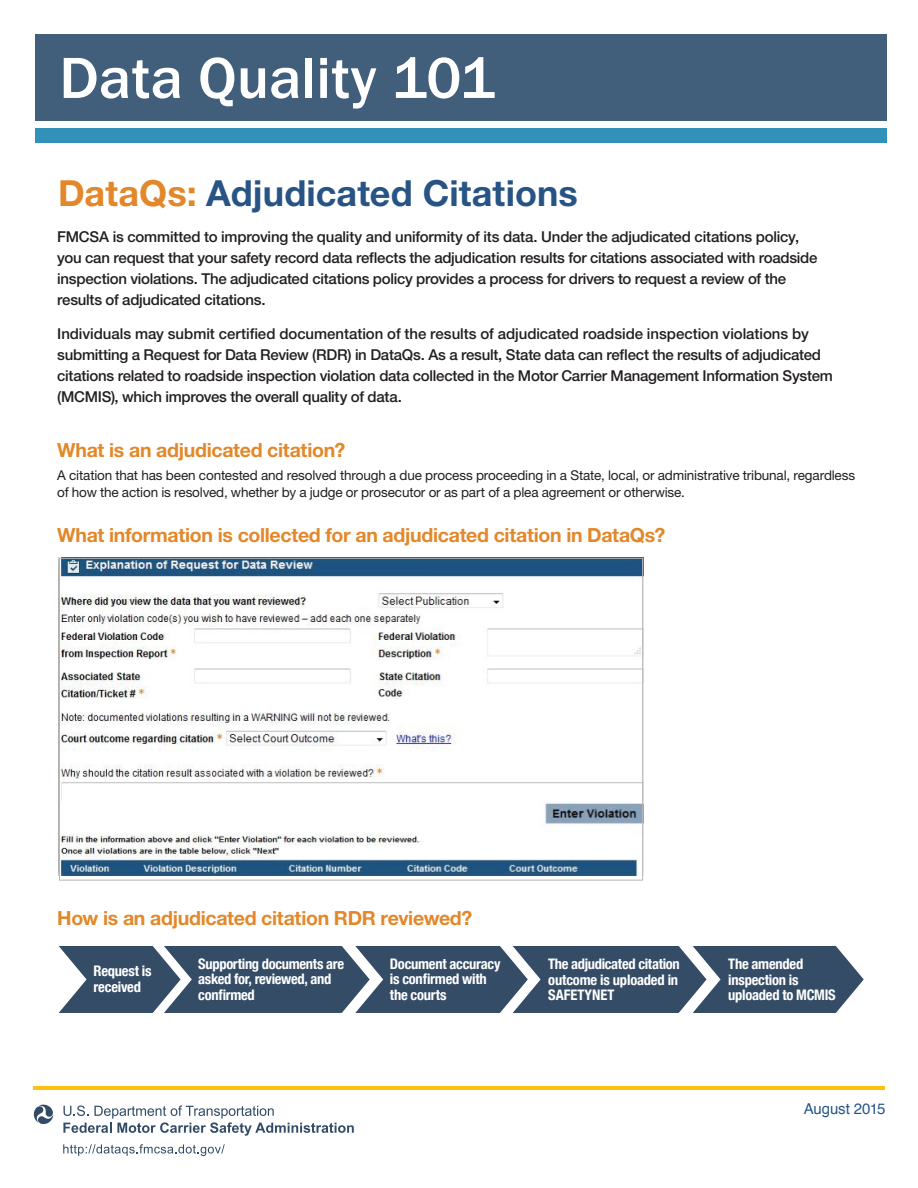
<style>
.page{position:relative;width:918px;height:1188px;background:#fff}
.page>*{position:absolute;margin:0;border:0;box-sizing:border-box;transform-origin:0 0}
.t1{font:500 60px "Franklin Gothic";color:#fff}
.t2{font:700 36px "Helvetica Neue LT Std";color:#275484}
.t3{font:700 19.5px "Helvetica Neue LT Std";letter-spacing:-.015em;color:#e3882a}
.t4{font:500 15px/21px "Helvetica Neue LT Std";letter-spacing:-.015em;color:#231f20}
.t5{font:15px "Helvetica";letter-spacing:-.01em;color:#275587}
.t6{font:700 condensed 14.55px/15.3px "Helvetica Neue";letter-spacing:-.015em;color:#fff}
.t7{font:13.5px/16.5px "Helvetica Neue LT Std";letter-spacing:-.01em;color:#231f20}
.s1{color:#e3882a}
</style>
<div class="page">
<svg style="left:33px;top:1104px;width:20px;height:20px"></svg>
<svg style="left:63px;top:1106px;width:291px;height:30px"></svg>
<svg style="left:63px;top:1144px;width:162px;height:12px"></svg>
<img style="left:61px;top:560px;width:580px;height:241px">
<img style="left:61px;top:803px;width:580px;height:73px">
<svg style="left:59px;top:946px;width:805px;height:67px;background:#485d74"></svg>
<div style="left:35px;top:34px;width:852px;height:87px;background:#415e7b"></div>
<div style="left:35px;top:129px;width:852px;height:14px;background:#3291b9"></div>
<hr style="left:33px;top:1086px;width:852px;height:4px;background:#fdc011">
<p class="t1" style="left:60px;top:41px;width:437px">Data Quality 101</p>
<p class="t2" style="left:58px;top:171px;width:521px"><span class="s1">DataQs:</span> Adjudicated Citations</p>
<p class="t4" style="left:57px;top:226px;width:762px">FMCSA is committed to improving the quality and uniformity of its data. Under the adjudicated citations policy, you can request that your safety record data reflects the adjudication results for citations associated with roadside inspection violations. The adjudicated citations policy provides a process for drivers to request a review of the results of adjudicated citations.</p>
<p class="t4" style="left:57px;top:324px;width:777px">Individuals may submit certified documentation of the results of adjudicated roadside inspection violations by submitting a Request for Data Review (RDR) in DataQs. As a result, State data can reflect the results of adjudicated citations related to roadside inspection violation data collected in the Motor Carrier Management Information System (MCMIS), which improves the overall quality of data.</p>
<p class="t3" style="left:57px;top:438px;width:290px">What is an adjudicated citation?</p>
<p class="t7" style="left:57px;top:467px;width:800px">A citation that has been contested and resolved through a due process proceeding in a State, local, or administrative tribunal, regardless of how the action is resolved, whether by a judge or prosecutor or as part of a plea agreement or otherwise.</p>
<p class="t3" style="left:57px;top:523px;width:610px">What information is collected for an adjudicated citation in DataQs?</p>
<p class="t3" style="left:57px;top:906px;width:416px">How is an adjudicated citation RDR reviewed?</p>
<p class="t6" style="left:94px;top:962px;width:59px">Request is received</p>
<p class="t6" style="left:198px;top:955px;width:147px">Supporting documents are asked for, reviewed, and confirmed</p>
<p class="t6" style="left:390px;top:955px;width:112px">Document accuracy is confirmed with the courts</p>
<p class="t6" style="left:728px;top:956px;width:109px">The amended inspection is uploaded to MCMIS</p>
<p class="t6" style="left:548px;top:955px;width:133px;text-align:justify">The adjudicated citation outcome is uploaded in SAFETYNET</p>
<p class="t5" style="left:804px;top:1097px;width:83px">August 2015</p>
</div>
